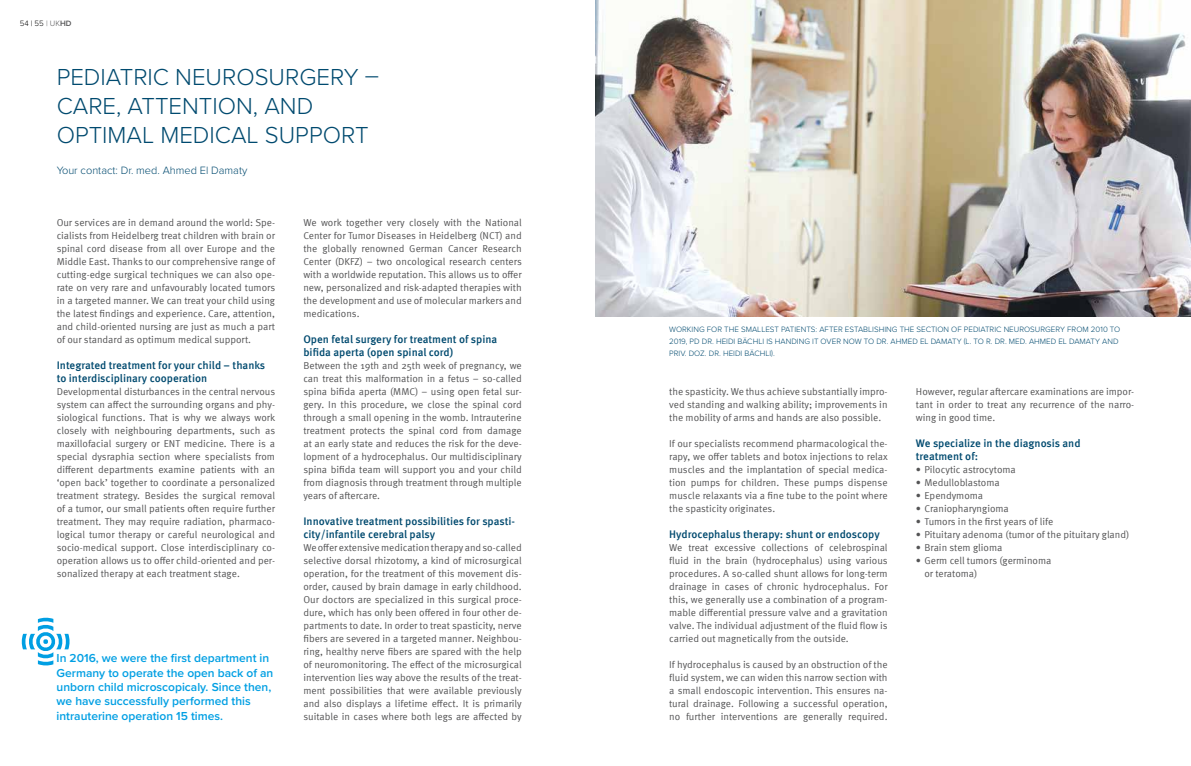
<style>
.page{position:relative;width:1191px;height:766px;background:#fff}
.page>*{position:absolute;margin:0;border:0;box-sizing:border-box;transform-origin:0 0}
.t1{font:300 24px/28.8px "Proxima Nova";color:#004a6f}
.t2{font:600 12px/14.4px "Proxima Nova";color:#009fe3}
.t3{font:500 11px/13px "Meta OT";color:#004a6f}
.t4{font:300 11px "Proxima Nova";color:#004a6f}
.t5{font:10px/13px "Meta OT";color:#545455;text-align:justify}
.t6{font:300 8px/12px "Proxima Nova";letter-spacing:.005em;color:#004a6f}
.t7{font:300 8px "Proxima Nova";color:#000}
.s1{color:#545455}
.s2{font-weight:600;color:#545455}
</style>
<div class="page">
<img style="left:595px;top:0;width:596px;height:317px">
<p class="t7" style="left:20px;top:18px;width:53px">54 | 55 <span class="s1">| UK</span><span class="s2">HD</span></p>
<h1 class="t1" style="left:57px;top:62px;width:324px">PEDIATRIC NEUROSURGERY –<br>CARE, ATTENTION, AND<br>OPTIMAL MEDICAL SUPPORT</h1>
<p class="t4" style="left:57px;top:162px;width:192px">Your contact: Dr. med. Ahmed El Damaty</p>
<p class="t5" style="left:57px;top:216px;width:220px">Our services are in demand around the world: Spe&shy;cialists from Heidelberg treat children with brain or spinal cord disease from all over Europe and the Middle East. Thanks to our comprehensive range of cutting-edge surgical techniques we can also ope&shy;rate on very rare and unfavourably located tumors in a targeted manner. We can treat your child using the latest findings and experience. Care, attention, and child-oriented nursing are just as much a part of our standard as optimum medical support.</p>
<p class="t3" style="left:57px;top:358px;width:210px">Integrated treatment for your child – thanks to interdisciplinary cooperation</p>
<p class="t5" style="left:57px;top:385px;width:220px">Developmental disturbances in the central nervous system can affect the surrounding organs and phy&shy;siological functions. That is why we always work closely with neighbouring departments, such as maxillofacial surgery or ENT medicine. There is a special dysraphia section where specialists from different departments examine patients with an ‘open back’ together to coordinate a personalized treatment strategy. Besides the surgical removal of a tumor, our small patients often require further treatment. They may require radiation, pharmaco&shy;logical tumor therapy or careful neurological and socio-medical support. Close interdisciplinary co&shy;operation allows us to offer child-oriented and per&shy;sonalized therapy at each treatment stage.</p>
<p class="t2" style="left:57px;top:650px;width:218px;text-indent:-41px">●In 2016, we were the first department in Germany to operate the open back of an unborn child microscopicaly. Since then, we have successfully performed this intrauterine operation 15 times.</p>
<p class="t5" style="left:303px;top:216px;width:220px">We work together very closely with the National Center for Tumor Diseases in Heidelberg (NCT) and the globally renowned German Cancer Research Center (DKFZ) – two oncological research centers with a worldwide reputation. This allows us to offer new, personalized and risk-adapted therapies with the development and use of molecular markers and medications.</p>
<p class="t3" style="left:303px;top:332px;width:195px">Open fetal surgery for treatment of spina bifida aperta (open spinal cord)</p>
<p class="t5" style="left:303px;top:359px;width:220px">Between the 19th and 25th week of pregnancy, we can treat this malformation in a fetus – so-called spina bifida aperta (MMC) – using open fetal sur&shy;gery. In this procedure, we close the spinal cord through a small opening in the womb. Intrauterine treatment protects the spinal cord from damage at an early state and reduces the risk for the deve&shy;lopment of a hydrocephalus. Our multidisciplinary spina bifida team will support you and your child from diagnosis through treatment through multiple years of aftercare.</p>
<p class="t3" style="left:303px;top:514px;width:213px">Innovative treatment possibilities for spasti&shy;city/infantile cerebral palsy</p>
<p class="t5" style="left:303px;top:541px;width:220px">We offer extensive medication therapy and so-called selective dorsal rhizotomy, a kind of microsurgical operation, for the treatment of this movement dis&shy;order, caused by brain damage in early childhood.<br>Our doctors are specialized in this surgical proce&shy;dure, which has only been offered in four other de&shy;partments to date. In order to treat spasticity, nerve fibers are severed in a targeted manner. Neighbou&shy;ring, healthy nerve fibers are spared with the help of neuromonitoring. The effect of the microsurgical intervention lies way above the results of the treat&shy;ment possibilities that were available previously and also displays a lifetime effect. It is primarily suitable in cases where both legs are affected by</p>
<p class="t6" style="left:669px;top:322px;width:453px">WORKING FOR THE SMALLEST PATIENTS: AFTER ESTABLISHING THE SECTION OF PEDIATRIC NEUROSURGERY FROM 2010 TO<br>2019, PD DR. HEIDI BÄCHLI IS HANDING IT OVER NOW TO DR. AHMED EL DAMATY (L. TO R. DR. MED. AHMED EL DAMATY AND<br>PRIV. DOZ. DR. HEIDI BÄCHLI).</p>
<p class="t5" style="left:669px;top:385px;width:220px">the spasticity. We thus achieve substantially impro&shy;ved standing and walking ability; improvements in the mobility of arms and hands are also possible.</p>
<p class="t5" style="left:669px;top:437px;width:220px">If our specialists recommend pharmacological the&shy;rapy, we offer tablets and botox injections to relax muscles and the implantation of special medica&shy;tion pumps for children. These pumps dispense muscle relaxants via a fine tube to the point where the spasticity originates.</p>
<p class="t3" style="left:669px;top:527px;width:212px">Hydrocephalus therapy: shunt or endoscopy</p>
<p class="t5" style="left:669px;top:541px;width:220px">We treat excessive collections of celebrospinal fluid in the brain (hydrocephalus) using various procedures. A so-called shunt allows for long-term drainage in cases of chronic hydrocephalus. For this, we generally use a combination of a program&shy;mable differential pressure valve and a gravitation valve. The individual adjustment of the fluid flow is carried out magnetically from the outside.</p>
<p class="t5" style="left:669px;top:658px;width:220px">If hydrocephalus is caused by an obstruction of the fluid system, we can widen this narrow section with a small endoscopic intervention. This ensures na&shy;tural drainage. Following a successful operation, no further interventions are generally required.</p>
<p class="t5" style="left:916px;top:385px;width:220px">However, regular aftercare examinations are impor&shy;tant in order to treat any recurrence of the narro&shy;wing in good time.</p>
<p class="t3" style="left:916px;top:436px;width:166px">We specialize in the diagnosis and treatment of:</p>
<p class="t5" style="left:916px;top:463px;width:101px">• Pilocytic astrocytoma</p>
<p class="t5" style="left:916px;top:476px;width:85px">• Medulloblastoma</p>
<p class="t5" style="left:916px;top:489px;width:69px">• Ependymoma</p>
<p class="t5" style="left:916px;top:502px;width:94px">• Craniopharyngioma</p>
<p class="t5" style="left:916px;top:515px;width:139px">• Tumors in the first years of life</p>
<p class="t5" style="left:916px;top:528px;width:215px">• Pituitary adenoma (tumor of the pituitary gland)</p>
<p class="t5" style="left:916px;top:541px;width:88px">• Brain stem glioma</p>
<p class="t5" style="left:924px;top:554px;width:128px;text-indent:-8px">• Germ cell tumors (germinoma or teratoma)</p>
</div>
